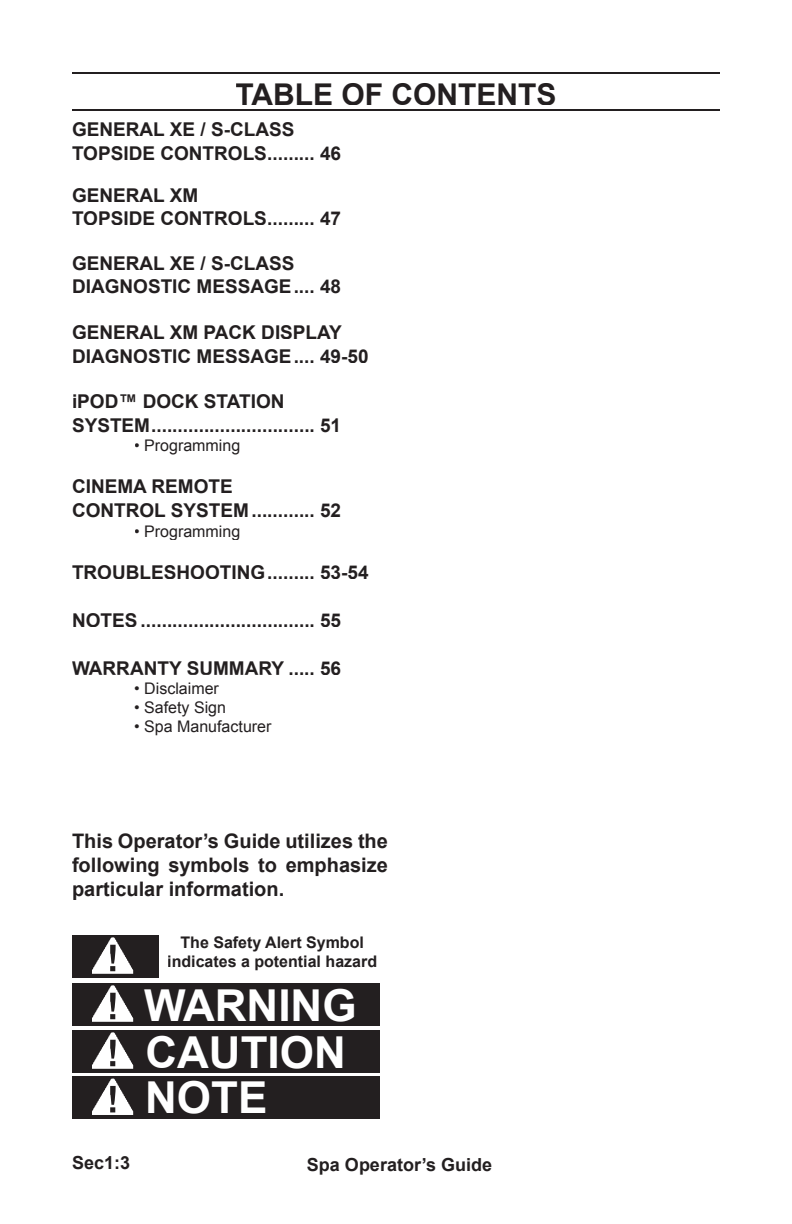
<style>
.page{position:relative;width:792px;height:1224px;background:#fff}
.page>*{position:absolute;margin:0;border:0;box-sizing:border-box;transform-origin:0 0}
.t1{font:700 44px/46px "Arial";color:#fff}
.t2{font:700 30px "Arial";color:#231f20}
.t3{font:700 20px/24px "Arial";color:#231f20;text-align:justify}
.t4{font:700 19px/24px "Arial";color:#231f20}
.t5{font:700 18px "Arial";color:#231f20}
.t6{font:16px "Arial";color:#231f20}
.t7{font:700 16px/19.2px "Arial";color:#231f20;text-align:center}
</style>
<div class="page">
<hr style="left:72px;top:72px;width:648px;height:1px;background:#231f20">
<hr style="left:72px;top:109px;width:648px;height:1px;background:#231f20">
<div style="left:72px;top:935px;width:86px;height:43px;background:#231f20"></div>
<img style="left:92px;top:937px;width:41px;height:37px">
<div style="left:72px;top:983px;width:307px;height:43px;background:#231f20"></div>
<img style="left:92px;top:985px;width:41px;height:37px">
<div style="left:72px;top:1030px;width:307px;height:43px;background:#231f20"></div>
<img style="left:92px;top:1032px;width:41px;height:37px">
<div style="left:72px;top:1077px;width:307px;height:42px;background:#231f20"></div>
<img style="left:92px;top:1079px;width:41px;height:36px">
<h2 class="t2" style="left:235px;top:77px;width:323px">TABLE OF CONTENTS</h2>
<p class="t4" style="left:72px;top:117px;width:271px">GENERAL XE / S-CLASS<br>TOPSIDE CONTROLS ......... 46</p>
<p class="t4" style="left:72px;top:184px;width:271px;line-height:22.8px">GENERAL XM<br>TOPSIDE CONTROLS ......... 47</p>
<p class="t4" style="left:72px;top:252px;width:271px;line-height:22.8px">GENERAL XE / S-CLASS<br>DIAGNOSTIC MESSAGE .... 48</p>
<p class="t4" style="left:72px;top:320px;width:298px">GENERAL XM PACK DISPLAY<br>DIAGNOSTIC MESSAGE .... 49-50</p>
<p class="t4" style="left:72px;top:390px;width:271px">iPOD™ DOCK STATION<br>SYSTEM ............................... 51</p>
<p class="t6" style="left:134px;top:437px;width:108px">• Programming</p>
<p class="t4" style="left:72px;top:475px;width:271px">CINEMA REMOTE<br>CONTROL SYSTEM ............ 52</p>
<p class="t6" style="left:134px;top:522px;width:108px">• Programming</p>
<p class="t4" style="left:72px;top:560px;width:298px">TROUBLESHOOTING ......... 53-54</p>
<p class="t4" style="left:72px;top:608px;width:271px">NOTES ................................. 55</p>
<p class="t4" style="left:72px;top:656px;width:271px">WARRANTY SUMMARY ..... 56</p>
<p class="t6" style="left:134px;top:679px;width:86px">• Disclaimer</p>
<p class="t6" style="left:134px;top:698px;width:93px">• Safety Sign</p>
<p class="t6" style="left:134px;top:718px;width:139px">• Spa Manufacturer</p>
<p class="t3" style="left:72px;top:829px;width:317px">This Operator’s Guide utilizes the following symbols to emphasize particular information.</p>
<p class="t7" style="left:167px;top:933px;width:211px">The Safety Alert Symbol indicates a potential hazard</p>
<h1 class="t1" style="left:144px;top:982px;width:214px">WARNING<br>CAUTION<br>NOTE</h1>
<p class="t5" style="left:72px;top:1153px;width:60px">Sec1:3</p>
<p class="t5" style="left:307px;top:1155px;width:187px">Spa Operator’s Guide</p>
</div>
